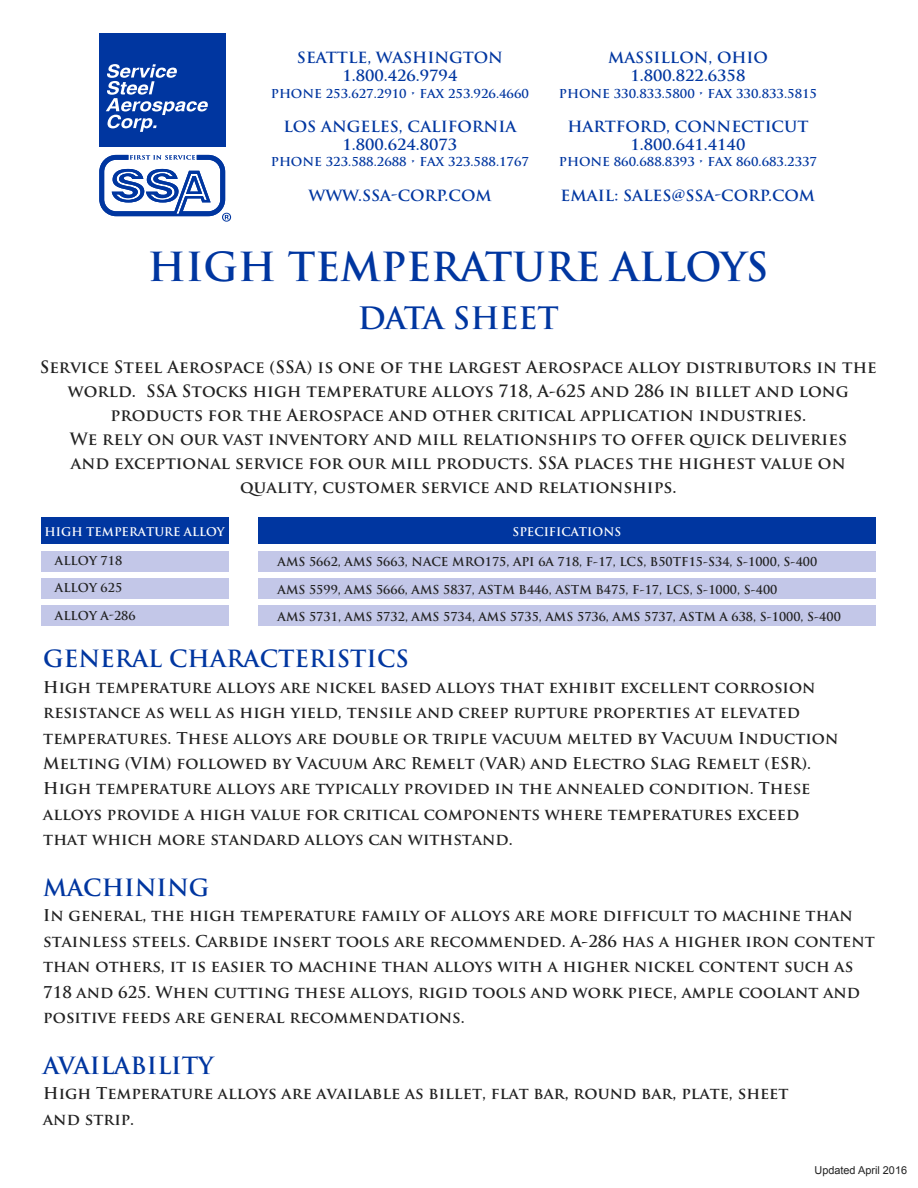
<style>
.page{position:relative;width:918px;height:1188px;background:#fff}
.page>*{position:absolute;margin:0;border:0;box-sizing:border-box;transform-origin:0 0}
.t1{font:700 39px "Trajan Pro";color:#0036a0}
.t2{font:700 30px "Trajan Pro";letter-spacing:-.005em;color:#0036a0}
.t3{font:700 23.1px "Trajan Pro";color:#0036a0}
.t4{font:700 16.65px/24px "Trajan Pro";color:#222;text-align:center}
.t5{font:700 15.9px/25.3px "Trajan Pro";color:#222}
.t6{font:700 15px/18px "Trajan Pro";color:#0036a0;text-align:center;scale:1.04 1}
.t7{font:700 12px "Trajan Pro";color:#222}
.t8{font:700 12px "Trajan Pro";color:#0036a0;scale:1.04 1}
.t9{font:700 11.7px "Trajan Pro";color:#fff}
.t10{font:10.95px "Arial";color:#222}
</style>
<div class="page">
<div style="left:41px;top:518px;width:188px;height:26px;background:#0036a0"></div>
<div style="left:41px;top:551px;width:188px;height:21px;background:#c3c7e8"></div>
<div style="left:41px;top:578px;width:188px;height:21px;background:#c3c7e8"></div>
<div style="left:41px;top:606px;width:188px;height:20px;background:#c3c7e8"></div>
<div style="left:258px;top:518px;width:618px;height:26px;background:#0036a0"></div>
<div style="left:258px;top:551px;width:618px;height:21px;background:#c3c7e8"></div>
<div style="left:258px;top:578px;width:618px;height:21px;background:#c3c7e8"></div>
<div style="left:258px;top:606px;width:618px;height:20px;background:#c3c7e8"></div>
<div style="left:99px;top:33px;width:126px;height:114px;background:#0036a0"></div>
<svg style="left:106px;top:64px;width:102px;height:68px"></svg>
<svg style="left:99px;top:155px;width:132px;height:67px"></svg>
<p class="t6" style="left:297px;top:49px;width:200px">SEATTLE, WASHINGTON<br>1.800.426.9794</p>
<p class="t8" style="left:271px;top:86px;width:250px">PHONE 253.627.2910 • FAX 253.926.4660</p>
<p class="t6" style="left:608px;top:49px;width:155px">MASSILLON, OHIO<br>1.800.822.6358</p>
<p class="t8" style="left:559px;top:86px;width:250px">PHONE 330.833.5800 • FAX 330.833.5815</p>
<p class="t6" style="left:283px;top:118px;width:226px">LOS ANGELES, CALIFORNIA<br>1.800.624.8073</p>
<p class="t8" style="left:271px;top:155px;width:250px">PHONE 323.588.2688 • FAX 323.588.1767</p>
<p class="t6" style="left:308px;top:186px;width:178px">WWW.SSA-CORP.COM</p>
<p class="t6" style="left:561px;top:186px;width:246px">EMAIL: SALES@SSA-CORP.COM</p>
<p class="t6" style="left:567px;top:118px;width:233px">HARTFORD, CONNECTICUT<br>1.800.641.4140</p>
<p class="t8" style="left:559px;top:155px;width:250px">PHONE 860.688.8393 • FAX 860.683.2337</p>
<h1 class="t1" style="left:148px;top:242px;width:622px">HIGH TEMPERATURE ALLOYS</h1>
<h2 class="t2" style="left:358px;top:300px;width:203px">DATA SHEET</h2>
<p class="t4" style="left:40px;top:355px;width:839px">Service Steel Aerospace (SSA) is one of the largest Aerospace alloy distributors in the world. SSA Stocks high temperature alloys 718, A-625 and 286 in billet and long products for the Aerospace and other critical application industries.<br>We rely on our vast inventory and mill relationships to offer quick deliveries<br>and exceptional service for our mill products. SSA places the highest value on quality, customer service and relationships.</p>
<p class="t9" style="left:44px;top:524px;width:182px">HIGH TEMPERATURE ALLOY</p>
<p class="t9" style="left:513px;top:524px;width:110px">SPECIFICATIONS</p>
<p class="t7" style="left:55px;top:553px;width:69px">ALLOY 718</p>
<p class="t7" style="left:55px;top:581px;width:69px">ALLOY 625</p>
<p class="t7" style="left:55px;top:608px;width:82px">ALLOY A-286</p>
<p class="t7" style="left:278px;top:554px;width:541px">AMS 5662, AMS 5663, NACE MRO175, API 6A 718, F-17, LCS, B50TF15-S34, S-1000, S-400</p>
<p class="t7" style="left:278px;top:582px;width:501px">AMS 5599, AMS 5666, AMS 5837, ASTM B446, ASTM B475, F-17, LCS, S-1000, S-400</p>
<p class="t7" style="left:278px;top:609px;width:565px">AMS 5731, AMS 5732, AMS 5734, AMS 5735, AMS 5736, AMS 5737, ASTM A 638, S-1000, S-400</p>
<h3 class="t3" style="left:43px;top:645px;width:367px">GENERAL CHARACTERISTICS</h3>
<p class="t5" style="left:43px;top:674px;width:797px">High temperature alloys are nickel based alloys that exhibit excellent corrosion resistance as well as high yield, tensile and creep rupture properties at elevated temperatures. These alloys are double or triple vacuum melted by Vacuum Induction Melting (VIM) followed by Vacuum Arc Remelt (VAR) and Electro Slag Remelt (ESR).<br>High temperature alloys are typically provided in the annealed condition. These alloys provide a high value for critical components where temperatures exceed that which more standard alloys can withstand.</p>
<h3 class="t3" style="left:43px;top:873px;width:168px">MACHINING</h3>
<p class="t5" style="left:43px;top:903px;width:833px">In general, the high temperature family of alloys are more difficult to machine than stainless steels. Carbide insert tools are recommended. A-286 has a higher iron content than others, it is easier to machine than alloys with a higher nickel content such as 718 and 625. When cutting these alloys, rigid tools and work piece, ample coolant and positive feeds are general recommendations.</p>
<h3 class="t3" style="left:43px;top:1051px;width:172px">AVAILABILITY</h3>
<p class="t5" style="left:43px;top:1081px;width:747px">High Temperature alloys are available as billet, flat bar, round bar, plate, sheet and strip.</p>
<p class="t10" style="left:815px;top:1163px;width:94px">Updated April 2016</p>
</div>
